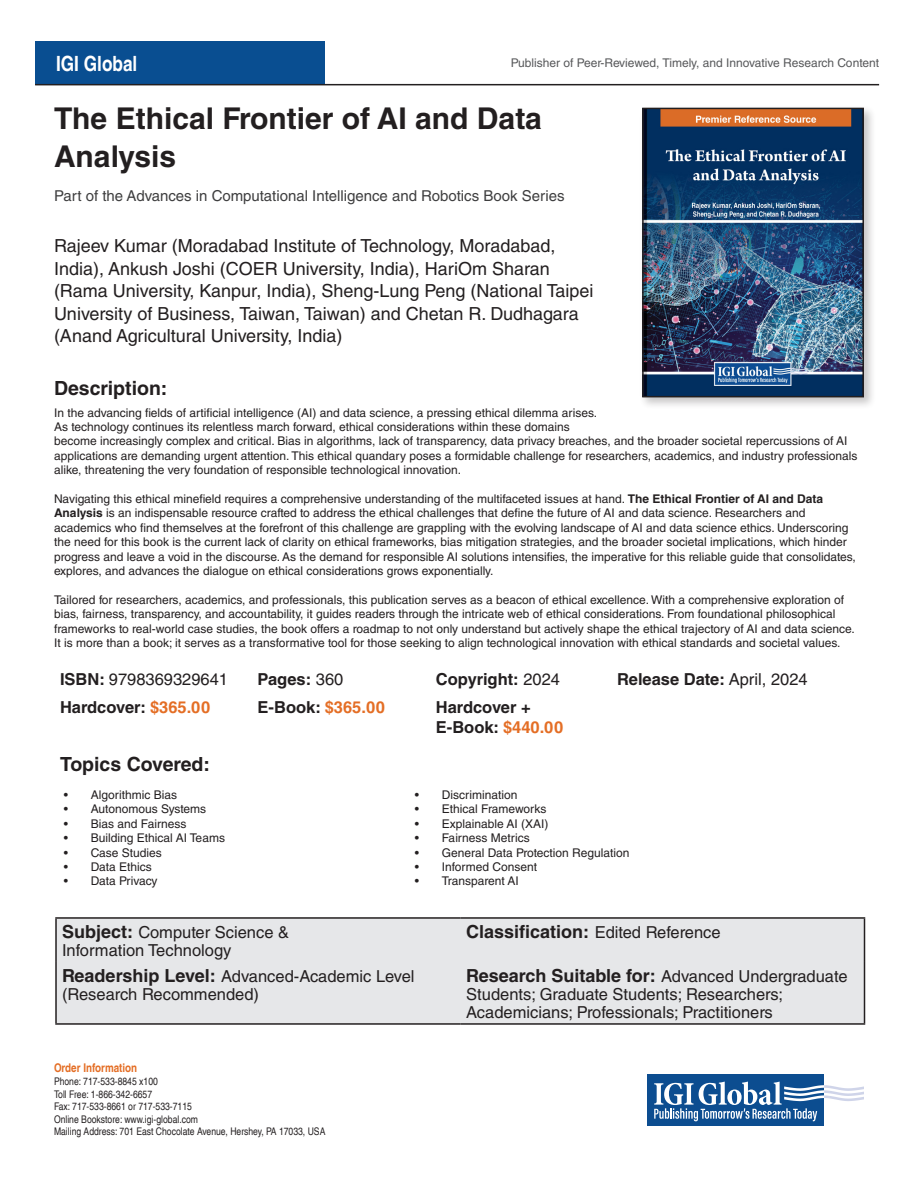
<style>
.page{position:relative;width:918px;height:1188px;background:#fff}
.page>*{position:absolute;margin:0;border:0;box-sizing:border-box;transform-origin:0 0}
.t1{font:700 30px/37.5px "Helvetica LT Std";color:#231f20}
.t2{font:700 condensed 21px "Helvetica LT";color:#fff}
.Description_2{font:700 19.5px "Helvetica LT Std";color:#231f20}
.Description_1{font:700 19.5px "Helvetica LT Std";color:#231f20}
.ISBN{font:18px/22.5px "Helvetica LT Std";color:#231f20}
.Description_2-2{font:700 18px "Helvetica LT Std";color:#231f20}
.Description_2-3{font:16.5px/18px "Helvetica LT Std";color:#231f20}
.Description_2-4{font:700 16.5px/19.8px "Helvetica LT Std";color:#231f20}
.Description_1-2{font:700 16.5px "Helvetica LT Std";color:#231f20}
.ISBN-2{font:15px "Helvetica LT Std";color:#3e3e3f}
.Description_2-5{font:12px/14.4px "Helvetica LT Std";color:#231f20}
.t3{font:12px "Helvetica LT Std";color:#57585a}
.t4{font:700 condensed 12px "Helvetica LT";color:#e46e25}
.t5{font:condensed 10.5px/12.6px "Helvetica LT";color:#231f20}
.s1{font-weight:700}
.s2{font-weight:400}
.s3{color:#e46e25}
.s4{font-weight:700;font-size:18px}
.s5{font-weight:400;font-size:16.5px}
</style>
<div class="page">
<div style="left:35px;top:41px;width:290px;height:44px;background:#094e91"></div>
<svg style="left:647px;top:1125px;width:177px;height:1px"></svg>
<div style="left:647px;top:1074px;width:177px;height:51px;background:#0c4d90"></div>
<svg style="left:654px;top:1082px;width:210px;height:39px"></svg>
<hr style="left:35px;top:84px;width:844px;height:1px;background:#231f20">
<div style="left:639px;top:105px;width:237px;height:305px;background:#231f20;opacity:.25"></div>
<img style="left:645px;top:111px;width:216px;height:283px">
<div style="left:642px;top:108px;width:222px;height:289px;border:2px solid #231f20"></div>
<div style="left:57px;top:919px;width:807px;height:104px;background:#e6e7e9"></div>
<hr style="left:55px;top:917px;width:405px;height:2px;background:#231f20">
<hr style="left:55px;top:919px;width:2px;height:43px;background:#231f20">
<hr style="left:460px;top:917px;width:405px;height:2px;background:#231f20">
<hr style="left:864px;top:919px;width:1px;height:43px;background:#231f20">
<hr style="left:55px;top:962px;width:2px;height:61px;background:#231f20">
<hr style="left:864px;top:962px;width:1px;height:61px;background:#231f20">
<hr style="left:55px;top:1023px;width:405px;height:2px;background:#231f20">
<hr style="left:460px;top:1023px;width:405px;height:2px;background:#231f20">
<p class="t2" style="left:56px;top:50px;width:83px">IGI Global</p>
<p class="t3" style="left:511px;top:56px;width:370px">Publisher of Peer-Reviewed, Timely, and Innovative Research Content</p>
<p class="t1" style="left:54px;top:99px;width:490px">The Ethical Frontier of AI and Data<br>Analysis</p>
<p class="ISBN-2" style="left:54px;top:187px;width:512px">Part of the Advances in Computational Intelligence and Robotics Book Series</p>
<p class="ISBN" style="left:54px;top:235px;width:541px">Rajeev Kumar (Moradabad Institute of Technology, Moradabad, India), Ankush Joshi (COER University, India), HariOm Sharan (Rama University, Kanpur, India), Sheng-Lung Peng (National Taipei University of Business, Taiwan, Taiwan) and Chetan R. Dudhagara (Anand Agricultural University, India)</p>
<p class="Description_1" style="left:54px;top:377px;width:115px">Description:</p>
<p class="Description_2-5" style="left:54px;top:405px;width:805px">In the advancing fields of artificial intelligence (AI) and data science, a pressing ethical dilemma arises.<br>As technology continues its relentless march forward, ethical considerations within these domains<br>become increasingly complex and critical. Bias in algorithms, lack of transparency, data privacy breaches, and the broader societal repercussions of AI applications are demanding urgent attention. This ethical quandary poses a formidable challenge for researchers, academics, and industry professionals alike, threatening the very foundation of responsible technological innovation.</p>
<p class="Description_2-5" style="left:54px;top:492px;width:803px">Navigating this ethical minefield requires a comprehensive understanding of the multifaceted issues at hand. <span class="s1">The Ethical Frontier of AI and Data Analysis</span> is an indispensable resource crafted to address the ethical challenges that define the future of AI and data science. Researchers and academics who find themselves at the forefront of this challenge are grappling with the evolving landscape of AI and data science ethics. Underscoring the need for this book is the current lack of clarity on ethical frameworks, bias mitigation strategies, and the broader societal implications, which hinder progress and leave a void in the discourse. As the demand for responsible AI solutions intensifies, the imperative for this reliable guide that consolidates, explores, and advances the dialogue on ethical considerations grows exponentially.</p>
<p class="Description_2-5" style="left:54px;top:592px;width:802px">Tailored for researchers, academics, and professionals, this publication serves as a beacon of ethical excellence. With a comprehensive exploration of bias, fairness, transparency, and accountability, it guides readers through the intricate web of ethical considerations. From foundational philosophical frameworks to real-world case studies, the book offers a roadmap to not only understand but actively shape the ethical trajectory of AI and data science.<br>It is more than a book; it serves as a transformative tool for those seeking to align technological innovation with ethical standards and societal values.</p>
<p class="Description_2-3" style="left:60px;top:670px;width:170px"><span class="s1">ISBN:</span> 9798369329641</p>
<p class="Description_1-2" style="left:258px;top:669px;width:87px">Pages: <span class="s2">360</span></p>
<p class="Description_1-2" style="left:436px;top:669px;width:126px">Copyright: <span class="s2">2024</span></p>
<p class="Description_1-2" style="left:617px;top:669px;width:192px">Release Date: <span class="s2">April, 2024</span></p>
<p class="Description_2-4" style="left:60px;top:697px;width:152px">Hardcover: <span class="s3">$365.00</span></p>
<p class="Description_2-4" style="left:258px;top:697px;width:129px">E-Book: <span class="s3">$365.00</span></p>
<p class="Description_2-4" style="left:436px;top:697px;width:129px">Hardcover +<br>E-Book: <span class="s3">$440.00</span></p>
<p class="Description_2" style="left:60px;top:753px;width:152px">Topics Covered:</p>
<p class="Description_2-5" style="left:64px;top:787px;width:115px">• Algorithmic Bias</p>
<p class="Description_2-5" style="left:64px;top:802px;width:144px">• Autonomous Systems</p>
<p class="Description_2-5" style="left:64px;top:816px;width:124px">• Bias and Fairness</p>
<p class="Description_2-5" style="left:64px;top:831px;width:163px">• Building Ethical AI Teams</p>
<p class="Description_2-5" style="left:64px;top:845px;width:100px">• Case Studies</p>
<p class="Description_2-5" style="left:64px;top:859px;width:89px">• Data Ethics</p>
<p class="Description_2-5" style="left:64px;top:874px;width:95px">• Data Privacy</p>
<p class="Description_2-5" style="left:415px;top:787px;width:104px">• Discrimination</p>
<p class="Description_2-5" style="left:415px;top:802px;width:133px">• Ethical Frameworks</p>
<p class="Description_2-5" style="left:415px;top:816px;width:135px">• Explainable AI (XAI)</p>
<p class="Description_2-5" style="left:415px;top:831px;width:116px">• Fairness Metrics</p>
<p class="Description_2-5" style="left:415px;top:845px;width:216px">• General Data Protection Regulation</p>
<p class="Description_2-5" style="left:415px;top:859px;width:124px">• Informed Consent</p>
<p class="Description_2-5" style="left:415px;top:874px;width:105px">• Transparent AI</p>
<p class="Description_2-3" style="left:62px;top:923px;width:229px"><span class="s4">Subject:</span> Computer Science &amp;<br>Information Technology</p>
<p class="Description_2-2" style="left:466px;top:921px;width:256px">Classification: <span class="s5">Edited Reference</span></p>
<p class="Description_2-3" style="left:62px;top:967px;width:354px"><span class="s4">Readership Level:</span> Advanced-Academic Level (Research Recommended)</p>
<p class="Description_2-3" style="left:466px;top:967px;width:383px"><span class="s4">Research Suitable for:</span> Advanced Undergraduate<br>Students; Graduate Students; Researchers;<br>Academicians; Professionals; Practitioners</p>
<p class="t4" style="left:54px;top:1061px;width:85px">Order Information</p>
<p class="t5" style="left:54px;top:1075px;width:273px">Phone: 717-533-8845 x100<br>Toll Free: 1-866-342-6657<br>Fax: 717-533-8661 or 717-533-7115<br>Online Bookstore: www.igi-global.com<br>Mailing Address: 701 East Chocolate Avenue, Hershey, PA 17033, USA</p>
</div>
